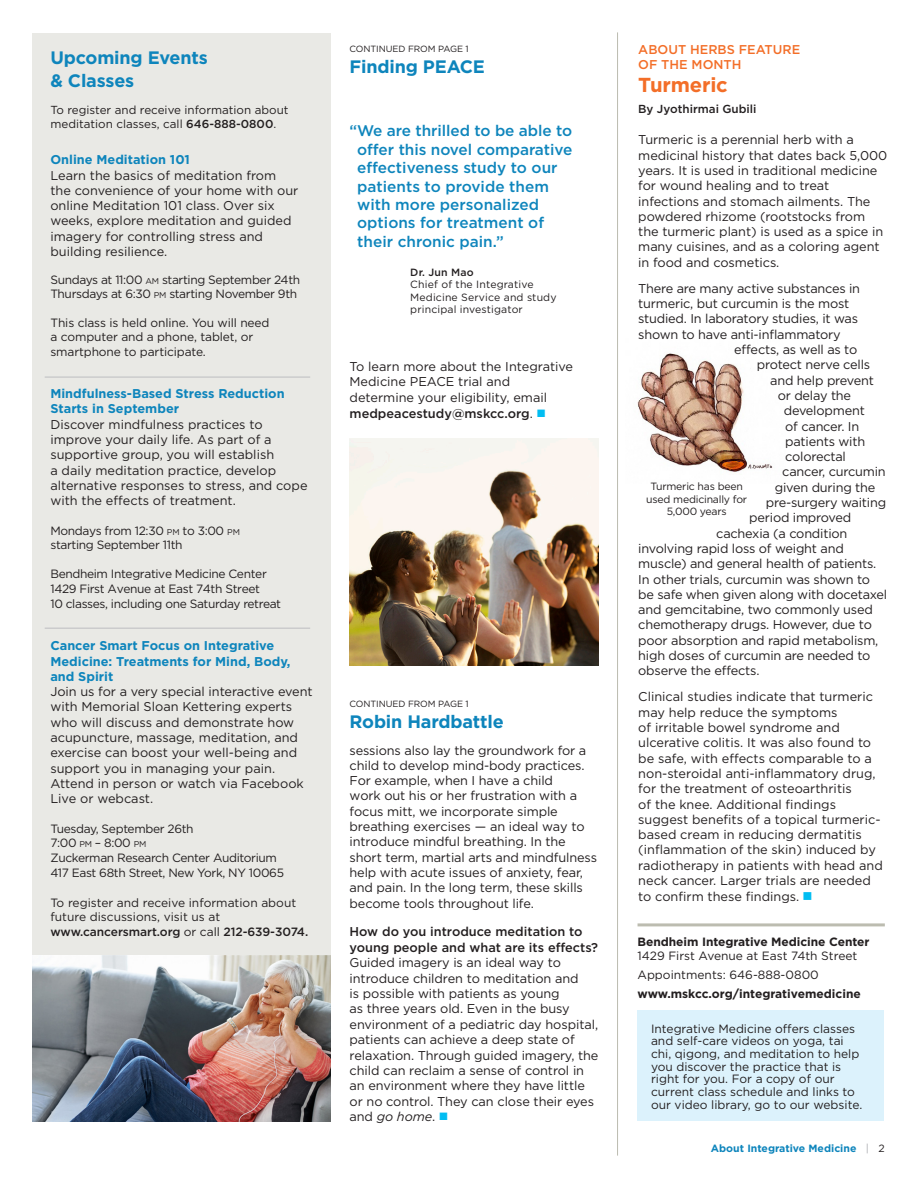
<style>
.page{position:relative;width:918px;height:1188px;background:#fff}
.page>*{position:absolute;margin:0;border:0;box-sizing:border-box;transform-origin:0 0}
.head_w_rule{font:700 20.25px "Gotham";letter-spacing:-.01em;color:#f36e28}
.sub{font:700 18px "Gotham";letter-spacing:-.01em;color:#0e85bc}
.body{font:700 18px/22.5px "Gotham";letter-spacing:-.01em;color:#0e85bc}
.pull{font:500 15.3px/18.5px "Gotham";color:#0e85bc}
.body-2{font:12.75px/15.3px "Gotham";letter-spacing:-.005em;color:#231f20}
.sub-2{font:12.75px/15.5px "Gotham";letter-spacing:-.01em;color:#231f20}
.body-3{font:700 12.75px/15.3px "Gotham";color:#0e85bc}
.head_w_rule-2{font:500 12.75px/15.3px "Gotham";color:#f36e28}
.body-4{font:12px/14.4px "Gotham";letter-spacing:-.03em;color:#231f20}
.body2{font:12px/12.8px "Gotham";color:#231f20}
.body-5{font:12px/14.4px "Gotham";letter-spacing:-.01em;color:#231f20}
.t1{font:700 12px "Gotham";letter-spacing:-.005em;color:#231f20}
.body-6{font:12px/14.4px "Gotham";color:#231f20}
.body-7{font:500 12px "Gotham";letter-spacing:-.005em;color:#231f20}
.body-8{font:11.7px/14px "Gotham";color:#231f20}
.author{font:500 11.7px "Gotham";color:#231f20}
.body-9{font:10.5px/12.6px "Gotham";letter-spacing:.015em;color:#231f20}
.body2-2{font:10.5px/12.6px "Gotham";letter-spacing:-.02em;color:#231f20;text-align:center}
.t2{font:700 10.5px "Gotham";color:#0e85bc}
.sub-3{font:9px "Gotham";letter-spacing:-.01em;color:#231f20}
.body2-3{font:9px "Gotham";letter-spacing:-.01em;color:#231f20}
.s1{font-weight:500}
.s2{font-weight:700;color:#0e85bc}
.s3{font-size:8.4px}
.s4{font-weight:400}
.s5{color:#01bdf2}
.s6{font-style:italic}
.s7{font-weight:400;color:#a8a9ad}
.s8{font-weight:400;color:#231f20}
</style>
<div class="page">
<img style="left:637px;top:353px;width:136px;height:121px">
<div style="left:32px;top:34px;width:299px;height:1087px;background:#e9e9e5"></div>
<hr style="left:45px;top:628px;width:265px;height:1px;background:#bcbdc0">
<hr style="left:45px;top:377px;width:265px;height:1px;background:#bcbdc0">
<img style="left:350px;top:439px;width:248px;height:226px">
<hr style="left:617px;top:32px;width:1px;height:1124px;background:#bcbcb0">
<img style="left:32px;top:956px;width:299px;height:165px">
<div style="left:638px;top:1011px;width:246px;height:110px;background:#dcf2fc"></div>
<hr style="left:638px;top:923px;width:247px;height:3px;background:#bcbcb0">
<p class="body" style="left:50px;top:47px;width:159px">Upcoming Events &amp; Classes</p>
<p class="body-8" style="left:50px;top:103px;width:240px">To register and receive information about meditation classes, call <span class="s1">646-888-0800</span>.</p>
<p class="body-2" style="left:50px;top:152px;width:249px"><span class="s2">Online Meditation 101<br></span>Learn the basics of meditation from the convenience of your home with our online Meditation 101 class. Over six weeks, explore meditation and guided imagery for controlling stress and building resilience.</p>
<p class="body-4" style="left:50px;top:272px;width:251px">Sundays at 11:00 <span class="s3">AM</span> starting September 24th<br>Thursdays at 6:30 <span class="s3">PM</span> starting November 9th</p>
<p class="body-5" style="left:50px;top:315px;width:221px">This class is held online. You will need a computer and a phone, tablet, or smartphone to participate.</p>
<p class="body-2" style="left:50px;top:386px;width:259px"><span class="s2">Mindfulness-Based Stress Reduction Starts in September<br></span>Discover mindfulness practices to improve your daily life. As part of a supportive group, you will establish<br>a daily meditation practice, develop alternative responses to stress, and cope with the effects of treatment.</p>
<p class="body-4" style="left:50px;top:523px;width:191px">Mondays from 12:30 <span class="s3">PM</span> to 3:00 <span class="s3">PM </span>starting September 11th</p>
<p class="body-4" style="left:50px;top:566px;width:232px;line-height:14.9px">Bendheim Integrative Medicine Center<br>1429 First Avenue at East 74th Street<br>10 classes, including one Saturday retreat</p>
<p class="body-3" style="left:50px;top:638px;width:242px">Cancer Smart Focus on Integrative<br>Medicine: Treatments for Mind, Body, and Spirit</p>
<p class="body-2" style="left:50px;top:684px;width:264px">Join us for a very special interactive event with Memorial Sloan Kettering experts who will discuss and demonstrate how acupuncture, massage, meditation, and exercise can boost your well-being and support you in managing your pain.<br>Attend in person or watch via Facebook Live or webcast.</p>
<p class="body-4" style="left:50px;top:821px;width:145px">Tuesday, September 26th</p>
<p class="body-4" style="left:50px;top:836px;width:97px">7:00 <span class="s3">PM</span> – 8:00 <span class="s3">PM</span></p>
<p class="body-4" style="left:50px;top:850px;width:228px">Zuckerman Research Center Auditorium</p>
<p class="body-4" style="left:50px;top:865px;width:235px">417 East 68th Street, New York, NY 10065</p>
<p class="body-6" style="left:50px;top:895px;width:247px">To register and receive information about future discussions, visit us at</p>
<p class="body-7" style="left:50px;top:924px;width:259px">www.cancersmart.org <span class="s4">or call</span> 212-639-3074.</p>
<p class="body2-3" style="left:350px;top:43px;width:121px">CONTINUED FROM PAGE 1</p>
<p class="sub" style="left:350px;top:55px;width:137px">Finding PEACE</p>
<p class="pull" style="left:357px;top:121px;width:217px;text-indent:-8px">“We are thrilled to be able to offer this novel comparative effectiveness study to our patients to provide them with more personalized options for treatment of their chronic pain.”</p>
<p class="body-9" style="left:410px;top:265px;width:148px"><span class="s1">Dr. Jun Mao<br></span>Chief of the Integrative<br>Medicine Service and study principal investigator</p>
<p class="body-2" style="left:350px;top:359px;width:225px">To learn more about the Integrative<br>Medicine PEACE trial and determine your eligibility, email <span class="s1">medpeacestudy@mskcc.org</span>. <span class="s5">■</span></p>
<p class="sub-3" style="left:350px;top:698px;width:121px">CONTINUED FROM PAGE 1</p>
<p class="sub" style="left:350px;top:710px;width:156px">Robin Hardbattle</p>
<p class="sub-2" style="left:350px;top:742px;width:249px">sessions also lay the groundwork for a child to develop mind-body practices.<br>For example, when I have a child<br>work out his or her frustration with a focus mitt, we incorporate simple breathing exercises — an ideal way to introduce mindful breathing. In the short term, martial arts and mindfulness help with acute issues of anxiety, fear, and pain. In the long term, these skills become tools throughout life.</p>
<p class="sub-2" style="left:350px;top:924px;width:250px"><span class="s1">How do you introduce meditation to young people and what are its effects?<br></span>Guided imagery is an ideal way to introduce children to meditation and<br>is possible with patients as young<br>as three years old. Even in the busy environment of a pediatric day hospital, patients can achieve a deep state of relaxation. Through guided imagery, the child can reclaim a sense of control in an environment where they have little or no control. They can close their eyes and <span class="s6">go home</span>. <span class="s5">■</span></p>
<p class="head_w_rule-2" style="left:638px;top:42px;width:164px">ABOUT HERBS FEATURE<br>OF THE MONTH</p>
<p class="head_w_rule" style="left:638px;top:71px;width:91px">Turmeric</p>
<p class="author" style="left:638px;top:101px;width:120px">By Jyothirmai Gubili</p>
<p class="body-2" style="left:638px;top:132px;width:251px">Turmeric is a perennial herb with a medicinal history that dates back 5,000 years. It is used in traditional medicine for wound healing and to treat infections and stomach ailments. The powdered rhizome (rootstocks from the turmeric plant) is used as a spice in many cuisines, and as a coloring agent in food and cosmetics.</p>
<p class="body-2" style="left:638px;top:280px;width:223px">There are many active substances in</p>
<p class="body-2" style="left:638px;top:296px;width:213px">turmeric, but curcumin is the most</p>
<p class="body-2" style="left:638px;top:311px;width:221px">studied. In laboratory studies, it was</p>
<p class="body-2" style="left:638px;top:326px;width:204px">shown to have anti-inflammatory</p>
<p class="body-2" style="left:734px;top:342px;width:125px">effects, as well as to</p>
<p class="body-2" style="left:757px;top:357px;width:115px">protect nerve cells</p>
<p class="body-2" style="left:770px;top:372px;width:105px">and help prevent</p>
<p class="body-2" style="left:778px;top:388px;width:75px">or delay the</p>
<p class="body-2" style="left:784px;top:403px;width:83px">development</p>
<p class="body-2" style="left:785px;top:418px;width:75px">of cancer. In</p>
<p class="body-2" style="left:785px;top:433px;width:81px">patients with</p>
<p class="body-2" style="left:785px;top:449px;width:62px">colorectal</p>
<p class="body-2" style="left:782px;top:464px;width:105px">cancer, curcumin</p>
<p class="body-2" style="left:775px;top:479px;width:102px">given during the</p>
<p class="body-2" style="left:766px;top:495px;width:122px">pre-surgery waiting</p>
<p class="body-2" style="left:749px;top:510px;width:103px">period improved</p>
<p class="body-2" style="left:716px;top:525px;width:133px">cachexia (a condition</p>
<p class="body-2" style="left:638px;top:541px;width:207px">involving rapid loss of weight and</p>
<p class="body-2" style="left:638px;top:556px;width:240px">muscle) and general health of patients.</p>
<p class="body-2" style="left:638px;top:571px;width:233px">In other trials, curcumin was shown to</p>
<p class="body-2" style="left:638px;top:586px;width:251px">be safe when given along with docetaxel</p>
<p class="body-2" style="left:638px;top:602px;width:236px">and gemcitabine, two commonly used</p>
<p class="body-2" style="left:638px;top:617px;width:235px">chemotherapy drugs. However, due to</p>
<p class="body-2" style="left:638px;top:632px;width:242px">poor absorption and rapid metabolism,</p>
<p class="body-2" style="left:638px;top:648px;width:234px">high doses of curcumin are needed to</p>
<p class="body-2" style="left:638px;top:663px;width:123px">observe the effects.</p>
<p class="body-2" style="left:638px;top:689px;width:246px">Clinical studies indicate that turmeric may help reduce the symptoms<br>of irritable bowel syndrome and ulcerative colitis. It was also found to be safe, with effects comparable to a non-steroidal anti-inflammatory drug, for the treatment of osteoarthritis<br>of the knee. Additional findings suggest benefits of a topical turmeric&shy;based cream in reducing dermatitis (inflammation of the skin) induced by radiotherapy in patients with head and neck cancer. Larger trials are needed to confirm these findings. <span class="s5">■</span></p>
<p class="body2-2" style="left:646px;top:480px;width:102px">Turmeric has been used medicinally for<br>5,000 years</p>
<p class="t1" style="left:638px;top:934px;width:234px">Bendheim Integrative Medicine Center</p>
<p class="body2" style="left:638px;top:949px;width:221px">1429 First Avenue at East 74th Street</p>
<p class="body2" style="left:638px;top:968px;width:183px">Appointments: 646-888-0800</p>
<p class="t1" style="left:638px;top:986px;width:225px">www.mskcc.org/integrativemedicine</p>
<p class="body2" style="left:651px;top:1022px;width:213px">Integrative Medicine offers classes and self-care videos on yoga, tai chi, qigong, and meditation to help you discover the practice that is right for you. For a copy of our current class schedule and links to our video library, go to our website.</p>
<p class="t2" style="left:711px;top:1142px;width:175px">About Integrative Medicine <span class="s7">|</span> <span class="s8">2</span></p>
</div>
